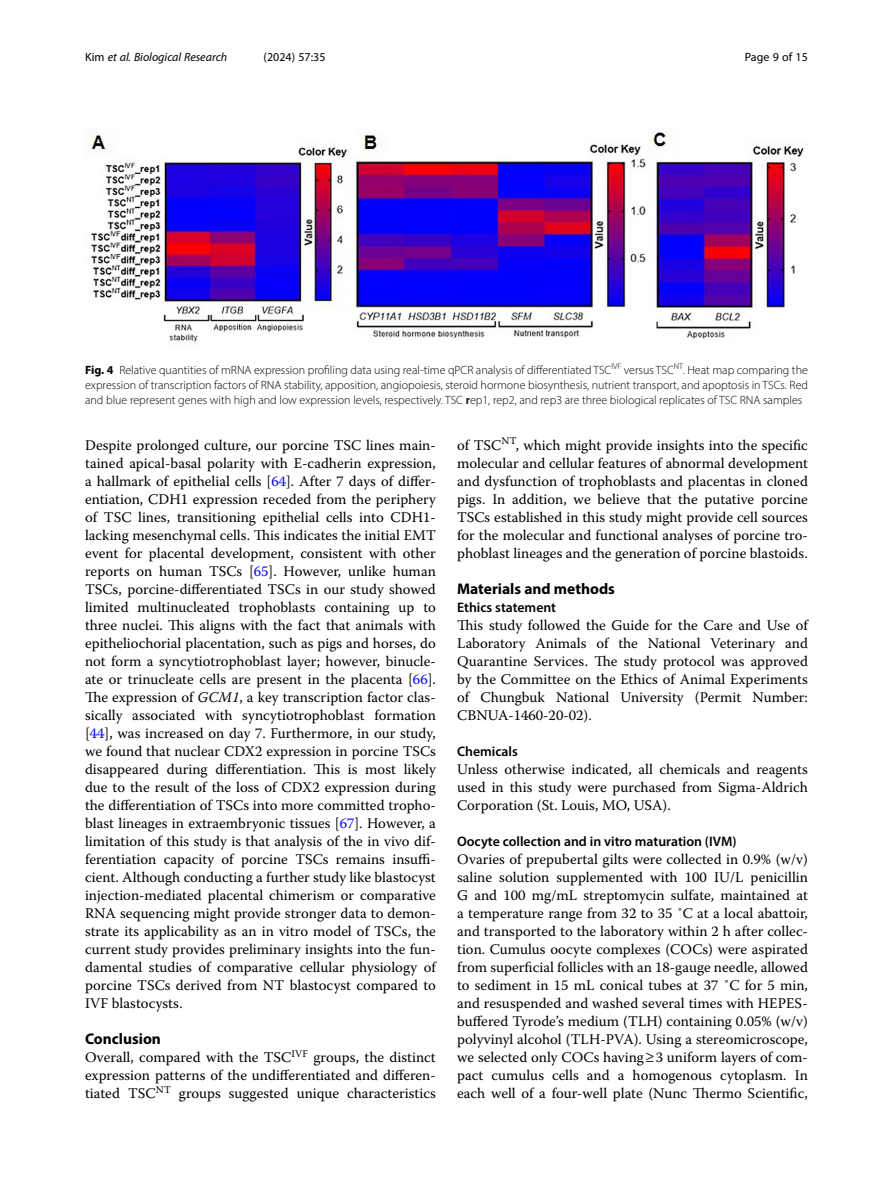
<style>
.page{position:relative;width:893px;height:1191px;background:#fff}
.page>*{position:absolute;margin:0;border:0;box-sizing:border-box;transform-origin:0 0}
.Head_1{font:700 15.45px "Myriad Pro";color:#000}
.Body_Text_Indent{font:14.7px/18px "Warnock Pro";color:#000;text-align:justify}
.Body_Text{font:14.7px/18px "Warnock Pro";color:#000;text-align:justify}
.Head_2{font:600 13.8px "Myriad Pro";color:#000}
.Head_2_After_1{font:600 13.8px "Myriad Pro";color:#000}
.Figure_Caption{font:300 12px/15px "Myriad Pro";color:#000;text-align:justify}
.t1{font:italic 12px "Myriad Pro";color:#000}
.t2{font:12px "Myriad Pro";color:#000}
.s1{font-style:normal}
.s2{font-weight:700}
.s3{font-weight:600}
.s4{color:#00f}
.s5{font-style:italic}
</style>
<div class="page">
<img style="left:87px;top:126px;width:717px;height:216px">
<p class="t1" style="left:85px;top:50px;width:144px"><span class="s1">Kim</span> et al. Biological Research</p>
<p class="t2" style="left:264px;top:50px;width:63px">(2024) 57:35</p>
<p class="t2" style="left:745px;top:50px;width:65px">Page 9 of 15</p>
<p class="Figure_Caption" style="left:85px;top:362px;width:724px"><span class="s2">Fig. 4</span> Relative quantities of mRNA expression profiling data using real-time qPCR analysis of differentiated TSC<sup>IVF</sup> versus TSC<sup>NT</sup>. Heat map comparing the expression of transcription factors of RNA stability, apposition, angiopoiesis, steroid hormone biosynthesis, nutrient transport, and apoptosis in TSCs. Red and blue represent genes with high and low expression levels, respectively. TSC <span class="s3">r</span>ep1, rep2, and rep3 are three biological replicates of TSC RNA samples</p>
<p class="Body_Text_Indent" style="left:85px;top:436px;width:352px">Despite prolonged culture, our porcine TSC lines main&shy;tained apical-basal polarity with E-cadherin expression, a hallmark of epithelial cells [<span class="s4">64</span>]. After 7 days of differ&shy;entiation, CDH1 expression receded from the periphery of TSC lines, transitioning epithelial cells into CDH1- lacking mesenchymal cells. This indicates the initial EMT event for placental development, consistent with other reports on human TSCs [<span class="s4">65</span>]. However, unlike human TSCs, porcine-differentiated TSCs in our study showed limited multinucleated trophoblasts containing up to three nuclei. This aligns with the fact that animals with epitheliochorial placentation, such as pigs and horses, do not form a syncytiotrophoblast layer; however, binucle&shy;ate or trinucleate cells are present in the placenta [<span class="s4">66</span>].<br>The expression of <span class="s5">GCM1</span>, a key transcription factor clas&shy;sically associated with syncytiotrophoblast formation [<span class="s4">44</span>], was increased on day 7. Furthermore, in our study, we found that nuclear CDX2 expression in porcine TSCs disappeared during differentiation. This is most likely due to the result of the loss of CDX2 expression during the differentiation of TSCs into more committed tropho&shy;blast lineages in extraembryonic tissues [<span class="s4">67</span>]. However, a limitation of this study is that analysis of the in vivo dif&shy;ferentiation capacity of porcine TSCs remains insuffi&shy;cient. Although conducting a further study like blastocyst injection-mediated placental chimerism or comparative RNA sequencing might provide stronger data to demon&shy;strate its applicability as an in vitro model of TSCs, the current study provides preliminary insights into the fun&shy;damental studies of comparative cellular physiology of porcine TSCs derived from NT blastocyst compared to IVF blastocysts.</p>
<p class="Head_1" style="left:85px;top:1029px;width:77px">Conclusion</p>
<p class="Body_Text" style="left:85px;top:1048px;width:352px">Overall, compared with the TSC<sup>IVF</sup> groups, the distinct expression patterns of the undifferentiated and differen&shy;tiated TSC<sup>NT</sup> groups suggested unique characteristics</p>
<p class="Body_Text" style="left:457px;top:436px;width:352px">of TSC<sup>NT</sup>, which might provide insights into the specific molecular and cellular features of abnormal development and dysfunction of trophoblasts and placentas in cloned pigs. In addition, we believe that the putative porcine TSCs established in this study might provide cell sources for the molecular and functional analyses of porcine tro&shy;phoblast lineages and the generation of porcine blastoids.</p>
<p class="Head_1" style="left:457px;top:579px;width:159px">Materials and methods</p>
<p class="Head_2_After_1" style="left:457px;top:599px;width:101px">Ethics statement</p>
<p class="Body_Text" style="left:457px;top:616px;width:352px">This study followed the Guide for the Care and Use of Laboratory Animals of the National Veterinary and Quarantine Services. The study protocol was approved by the Committee on the Ethics of Animal Experiments of Chungbuk National University (Permit Number:<br>CBNUA-1460-20-02).</p>
<p class="Head_2" style="left:457px;top:743px;width:62px">Chemicals</p>
<p class="Body_Text" style="left:457px;top:760px;width:352px">Unless otherwise indicated, all chemicals and reagents used in this study were purchased from Sigma-Aldrich Corporation (St. Louis, MO, USA).</p>
<p class="Head_2" style="left:457px;top:833px;width:281px">Oocyte collection and in vitro maturation (IVM)</p>
<p class="Body_Text" style="left:457px;top:850px;width:352px">Ovaries of prepubertal gilts were collected in 0.9% (w/v) saline solution supplemented with 100 IU/L penicillin G and 100 mg/mL streptomycin sulfate, maintained at a temperature range from 32 to 35 ˚C at a local abattoir, and transported to the laboratory within 2 h after collec&shy;tion. Cumulus oocyte complexes (COCs) were aspirated from superficial follicles with an 18-gauge needle, allowed to sediment in 15 mL conical tubes at 37 ˚C for 5 min, and resuspended and washed several times with HEPES&shy;buffered Tyrode’s medium (TLH) containing 0.05% (w/v) polyvinyl alcohol (TLH-PVA). Using a stereomicroscope, we selected only COCs having≥3 uniform layers of com&shy;pact cumulus cells and a homogenous cytoplasm. In each well of a four-well plate (Nunc Thermo Scientific,</p>
</div>
